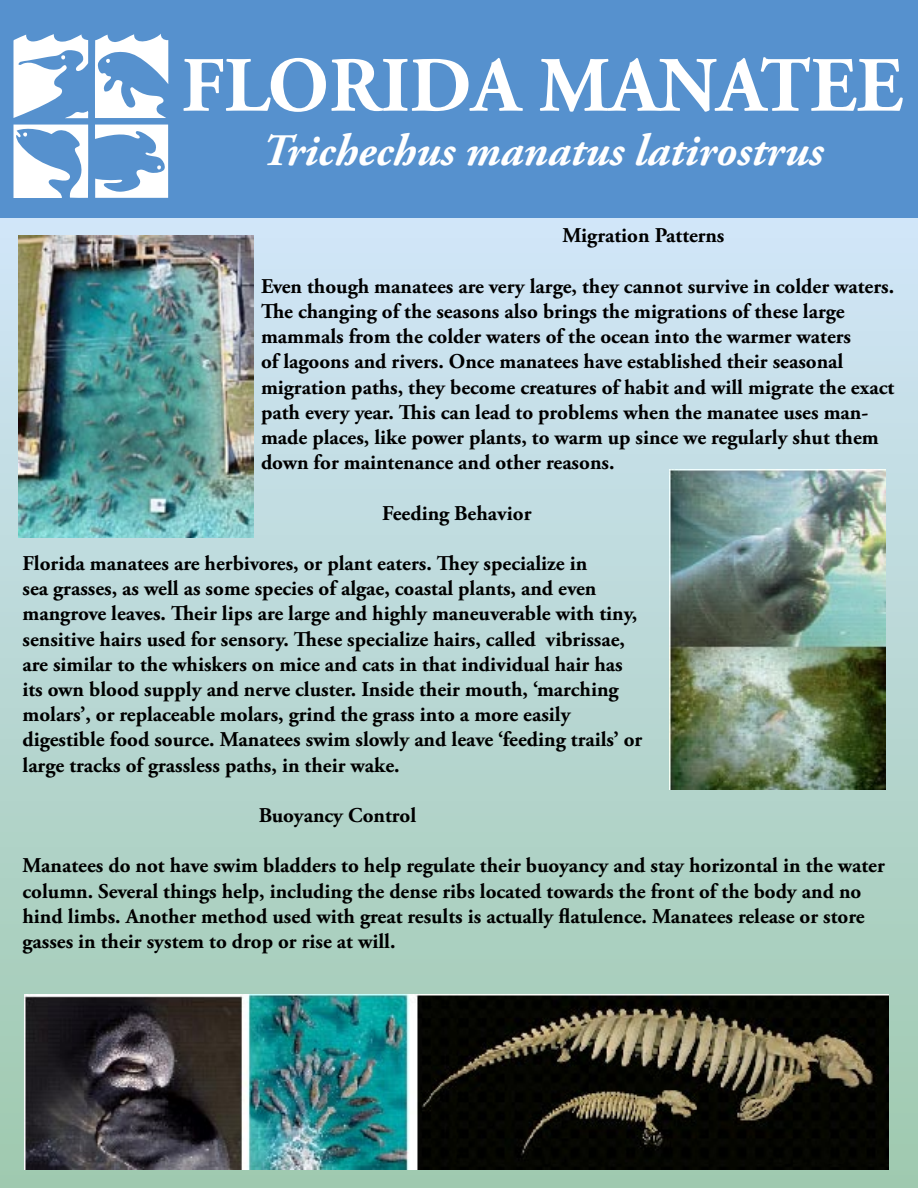
<style>
.page{position:relative;width:918px;height:1188px;background:#fff}
.page>*{position:absolute;margin:0;border:0;box-sizing:border-box;transform-origin:0 0}
.t1{font:700 78px "Adobe Garamond Pro";color:#fff}
.t2{font:italic 700 45px "Adobe Garamond Pro";color:#fff}
.t3{font:700 21px/25.2px "Adobe Garamond Pro";color:#000}
</style>
<div class="page">
<div style="left:0;top:218px;width:918px;height:970px;background:linear-gradient(to bottom,#d0e5f7,#a0caaf)"></div>
<div style="left:0;top:0;width:918px;height:218px;background:#5691ce"></div>
<svg style="left:14px;top:34px;width:154px;height:164px"></svg>
<img style="left:25px;top:994px;width:864px;height:176px">
<img style="left:670px;top:470px;width:216px;height:319px">
<img style="left:18px;top:235px;width:236px;height:303px">
<p class="t1" style="left:182px;top:41px;width:723px">FLORIDA MANATEE</p>
<p class="t2" style="left:261px;top:124px;width:563px">Trichechus manatus latirostrus</p>
<p class="t3" style="left:562px;top:224px;width:164px">Migration Patterns</p>
<p class="t3" style="left:261px;top:274px;width:635px">Even though manatees are very large, they cannot survive in colder waters.<br>The changing of the seasons also brings the migrations of these large mammals from the colder waters of the ocean into the warmer waters<br>of lagoons and rivers. Once manatees have established their seasonal migration paths, they become creatures of habit and will migrate the exact path every year. This can lead to problems when the manatee uses man&shy;made places, like power plants, to warm up since we regularly shut them down for maintenance and other reasons.</p>
<p class="t3" style="left:382px;top:501px;width:151px">Feeding Behavior</p>
<p class="t3" style="left:22px;top:551px;width:621px">Florida manatees are herbivores, or plant eaters. They specialize in<br>sea grasses, as well as some species of algae, coastal plants, and even mangrove leaves. Their lips are large and highly maneuverable with tiny, sensitive hairs used for sensory. These specialize hairs, called vibrissae, are similar to the whiskers on mice and cats in that individual hair has its own blood supply and nerve cluster. Inside their mouth, ‘marching molars’, or replaceable molars, grind the grass into a more easily digestible food source. Manatees swim slowly and leave ‘feeding trails’ or large tracks of grassless paths, in their wake.</p>
<p class="t3" style="left:259px;top:803px;width:159px">Buoyancy Control</p>
<p class="t3" style="left:22px;top:854px;width:864px">Manatees do not have swim bladders to help regulate their buoyancy and stay horizontal in the water column. Several things help, including the dense ribs located towards the front of the body and no hind limbs. Another method used with great results is actually flatulence. Manatees release or store gasses in their system to drop or rise at will.</p>
</div>
